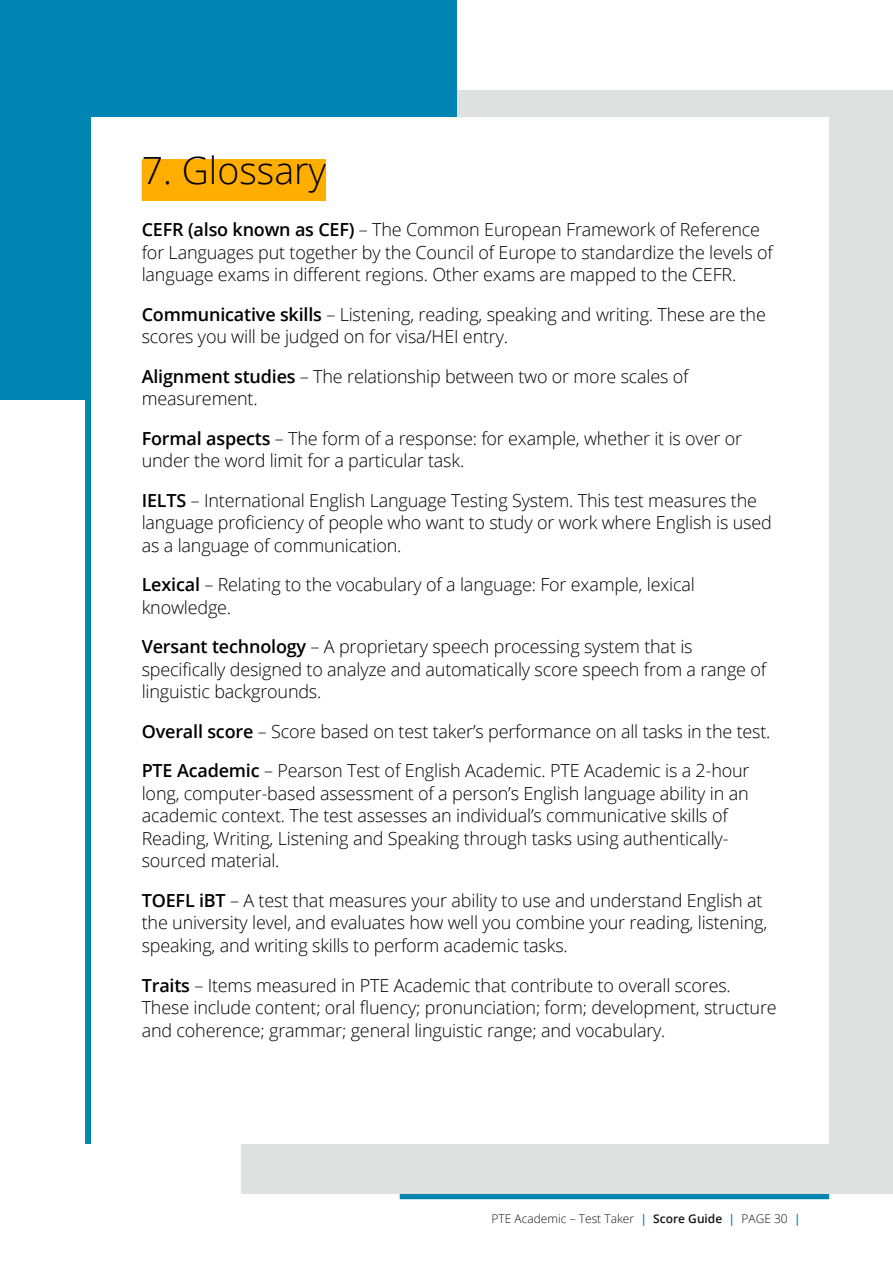
<style>
.page{position:relative;width:893px;height:1263px;background:#fff}
.page>*{position:absolute;margin:0;border:0;box-sizing:border-box;transform-origin:0 0}
.t1{font:300 37.5px "Open Sans";color:#000}
.t2{font:300 18px/22.5px "Open Sans";letter-spacing:-.01em;color:#000}
.t3{font:300 12px "Open Sans";color:#151515}
.s1{font-weight:600}
.s2{font-weight:600;color:#0085b2}
</style>
<div class="page">
<div style="left:241px;top:90px;width:652px;height:27px;background:#dfe1e1"></div>
<div style="left:400px;top:1193px;width:429px;height:6px;background:#0085b2"></div>
<div style="left:829px;top:90px;width:64px;height:1103px;background:#dfe1e1"></div>
<div style="left:0;top:0;width:91px;height:400px;background:#0085b2"></div>
<div style="left:85px;top:112px;width:6px;height:1032px;background:#0085b2"></div>
<div style="left:0;top:0;width:456px;height:117px;background:#0085b2"></div>
<div style="left:241px;top:1144px;width:652px;height:49px;background:#dfe1e1"></div>
<div style="left:142px;top:159px;width:184px;height:42px;background:#ffae00"></div>
<h1 class="t1" style="left:142px;top:145px;width:186px">7. Glossary</h1>
<p class="t2" style="left:142px;top:218px;width:633px"><span class="s1">CEFR (also known as CEF)</span> – The Common European Framework of Reference for Languages put together by the Council of Europe to standardize the levels of language exams in different regions. Other exams are mapped to the CEFR.</p>
<p class="t2" style="left:142px;top:303px;width:626px"><span class="s1">Communicative skills</span> – Listening, reading, speaking and writing. These are the scores you will be judged on for visa/HEI entry.</p>
<p class="t2" style="left:142px;top:365px;width:548px"><span class="s1">Alignment studies</span> – The relationship between two or more scales of measurement.</p>
<p class="t2" style="left:142px;top:427px;width:602px"><span class="s1">Formal aspects</span> – The form of a response: for example, whether it is over or under the word limit for a particular task.</p>
<p class="t2" style="left:142px;top:489px;width:632px"><span class="s1">IELTS</span> – International English Language Testing System. This test measures the language proficiency of people who want to study or work where English is used as a language of communication.</p>
<p class="t2" style="left:142px;top:573px;width:555px"><span class="s1">Lexical</span> – Relating to the vocabulary of a language: For example, lexical knowledge.</p>
<p class="t2" style="left:142px;top:635px;width:626px"><span class="s1">Versant technology</span> – A proprietary speech processing system that is specifically designed to analyze and automatically score speech from a range of linguistic backgrounds.</p>
<p class="t2" style="left:142px;top:711px;width:630px;line-height:39.5px"><span class="s1">Overall score</span> – Score based on test taker’s performance on all tasks in the test.<br><span class="s1">PTE Academic</span> – Pearson Test of English Academic. PTE Academic is a 2-hour</p>
<p class="t2" style="left:142px;top:782px;width:608px">long, computer-based assessment of a person’s English language ability in an academic context. The test assesses an individual’s communicative skills of Reading, Writing, Listening and Speaking through tasks using authentically&shy;sourced material.</p>
<p class="t2" style="left:142px;top:889px;width:627px"><span class="s1">TOEFL iBT</span> – A test that measures your ability to use and understand English at the university level, and evaluates how well you combine your reading, listening, speaking, and writing skills to perform academic tasks.</p>
<p class="t2" style="left:142px;top:973px;width:636px"><span class="s1">Traits</span> – Items measured in PTE Academic that contribute to overall scores.<br>These include content; oral fluency; pronunciation; form; development, structure and coherence; grammar; general linguistic range; and vocabulary.</p>
<p class="t3" style="left:491px;top:1210px;width:311px">PTE Academic – Test Taker <span class="s2">|</span> <span class="s1">Score Guide</span> <span class="s2">|</span> PAGE 30 <span class="s2">|</span></p>
</div>
